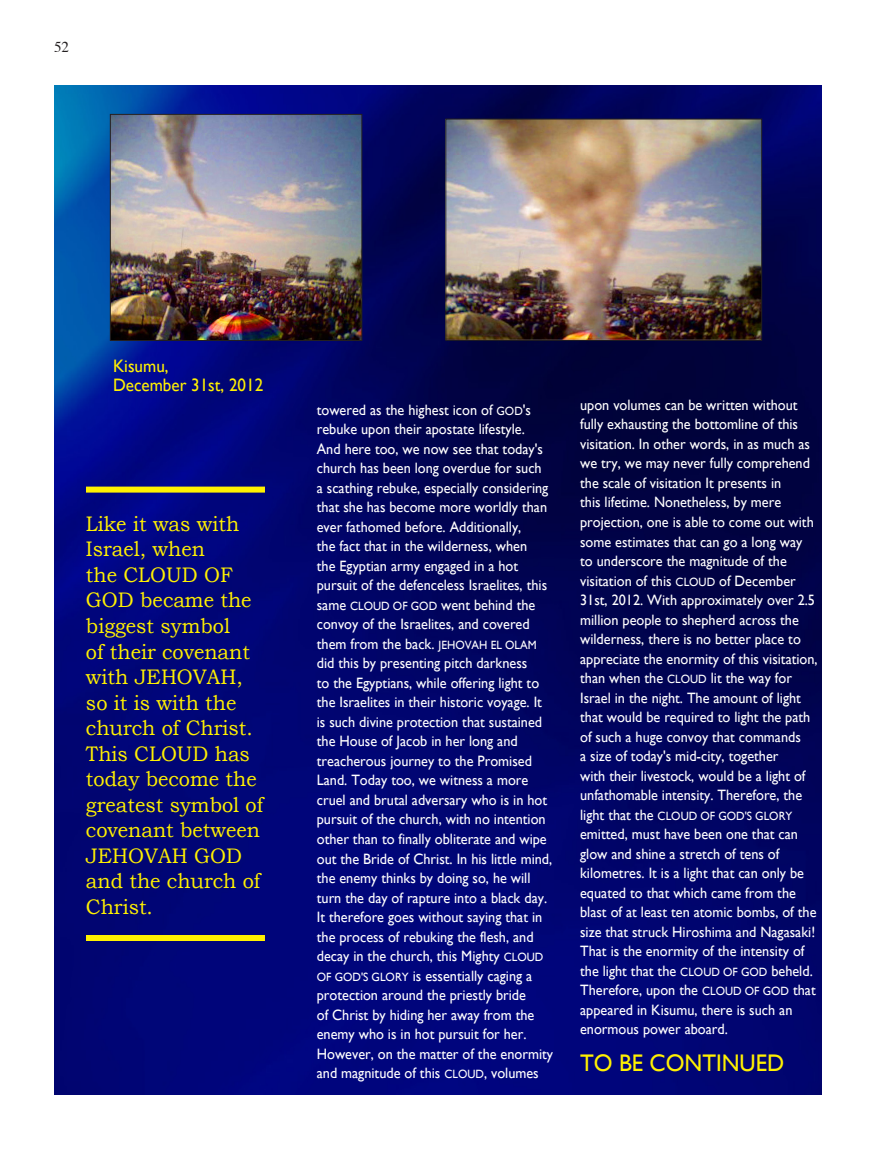
<style>
.page{position:relative;width:876px;height:1149px;background:#fff}
.page>*{position:absolute;margin:0;border:0;box-sizing:border-box;transform-origin:0 0}
.t1{font:24px "Gill Sans";color:#fff101;scale:.95 1}
.t2{font:21px/25.5px "Bookman Old Style";color:#fff101;scale:.95 1}
.t3{font:18px/19.5px "Gill Sans";color:#fff101;scale:.95 1}
.t4{font:15px/19.5px "Gill Sans";color:#fff;scale:.95 1}
.t5{font:15px "Times";color:#231f20}
.t6{font:12px "Gill Sans";color:#fff;scale:.95 1}
.s1{font-size:12px}
.s2{font-size:15px}
</style>
<div class="page">
<img style="left:55px;top:85px;width:766px;height:1009px">
<div style="left:86px;top:486px;width:179px;height:6px;background:#fff101"></div>
<div style="left:86px;top:934px;width:179px;height:6px;background:#fff101"></div>
<img style="left:112px;top:116px;width:248px;height:222px">
<div style="left:110px;top:114px;width:252px;height:226px;border:1px solid #231f20"></div>
<img style="left:447px;top:121px;width:313px;height:217px">
<div style="left:445px;top:119px;width:317px;height:221px;border:1px solid #231f20"></div>
<p class="t5" style="left:54px;top:41px;width:16px">52</p>
<p class="t3" style="left:113px;top:355px;width:160px">Kisumu,<br>December 31st, 2012</p>
<p class="t2" style="left:86px;top:510px;width:188px">Like it was with<br>Israel, when<br>the CLOUD OF<br>GOD became the biggest symbol<br>of their covenant with JEHOVAH, so it is with the church of Christ.<br>This CLOUD has today become the greatest symbol of covenant between<br>JEHOVAH GOD and the church of<br>Christ.</p>
<p class="t4" style="left:317px;top:399px;width:250px">towered as the highest icon of <span class="s1">GOD</span>'s rebuke upon their apostate lifestyle.<br>And here too, we now see that today's church has been long overdue for such<br>a scathing rebuke, especially considering that she has become more worldly than ever fathomed before. Additionally,<br>the fact that in the wilderness, when<br>the Egyptian army engaged in a hot pursuit of the defenceless Israelites, this same <span class="s1">CLOUD OF GOD</span> went behind the convoy of the Israelites, and covered them from the back. <span class="s1">JEHOVAH EL OLAM </span>did this by presenting pitch darkness<br>to the Egyptians, while offering light to the Israelites in their historic voyage. It is such divine protection that sustained the House of Jacob in her long and treacherous journey to the Promised Land. Today too, we witness a more cruel and brutal adversary who is in hot pursuit of the church, with no intention other than to finally obliterate and wipe out the Bride of Christ. In his little mind, the enemy thinks by doing so, he will turn the day of rapture into a black day.<br>It therefore goes without saying that in the process of rebuking the flesh, and decay in the church, this Mighty <span class="s1">CLOUD OF GOD'S GLORY</span> is essentially caging a protection around the priestly bride<br>of Christ by hiding her away from the enemy who is in hot pursuit for her.<br>However, on the matter of the enormity and magnitude of this <span class="s1">CLOUD</span>, volumes</p>
<p class="t4" style="left:580px;top:395px;width:252px">upon volumes can be written without fully exhausting the bottomline of this visitation. In other words, in as much as we try, we may never fully comprehend the scale of visitation It presents in<br>this lifetime. Nonetheless, by mere projection, one is able to come out with some estimates that can go a long way to underscore the magnitude of the visitation of this <span class="s1">CLOUD</span> of December 31st, 2012. With approximately over 2.5 million people to shepherd across the wilderness, there is no better place to appreciate the enormity of this visitation, than when the <span class="s1">CLOUD</span> lit the way for Israel in the night. The amount of light that would be required to light the path of such a huge convoy that commands<br>a size of today's mid-city, together<br>with their livestock, would be a light of unfathomable intensity. Therefore, the</p>
<p class="t6" style="left:580px;top:808px;width:225px"><span class="s2">light that the</span> CLOUD OF GOD'S GLORY</p>
<p class="t4" style="left:580px;top:824px;width:250px">emitted, must have been one that can glow and shine a stretch of tens of kilometres. It is a light that can only be equated to that which came from the blast of at least ten atomic bombs, of the size that struck Hiroshima and Nagasaki!<br>That is the enormity of the intensity of the light that the <span class="s1">CLOUD OF GOD</span> beheld.<br>Therefore, upon the <span class="s1">CLOUD OF GOD</span> that appeared in Kisumu, there is such an enormous power aboard.</p>
<h1 class="t1" style="left:580px;top:1048px;width:216px">TO BE CONTINUED</h1>
</div>
